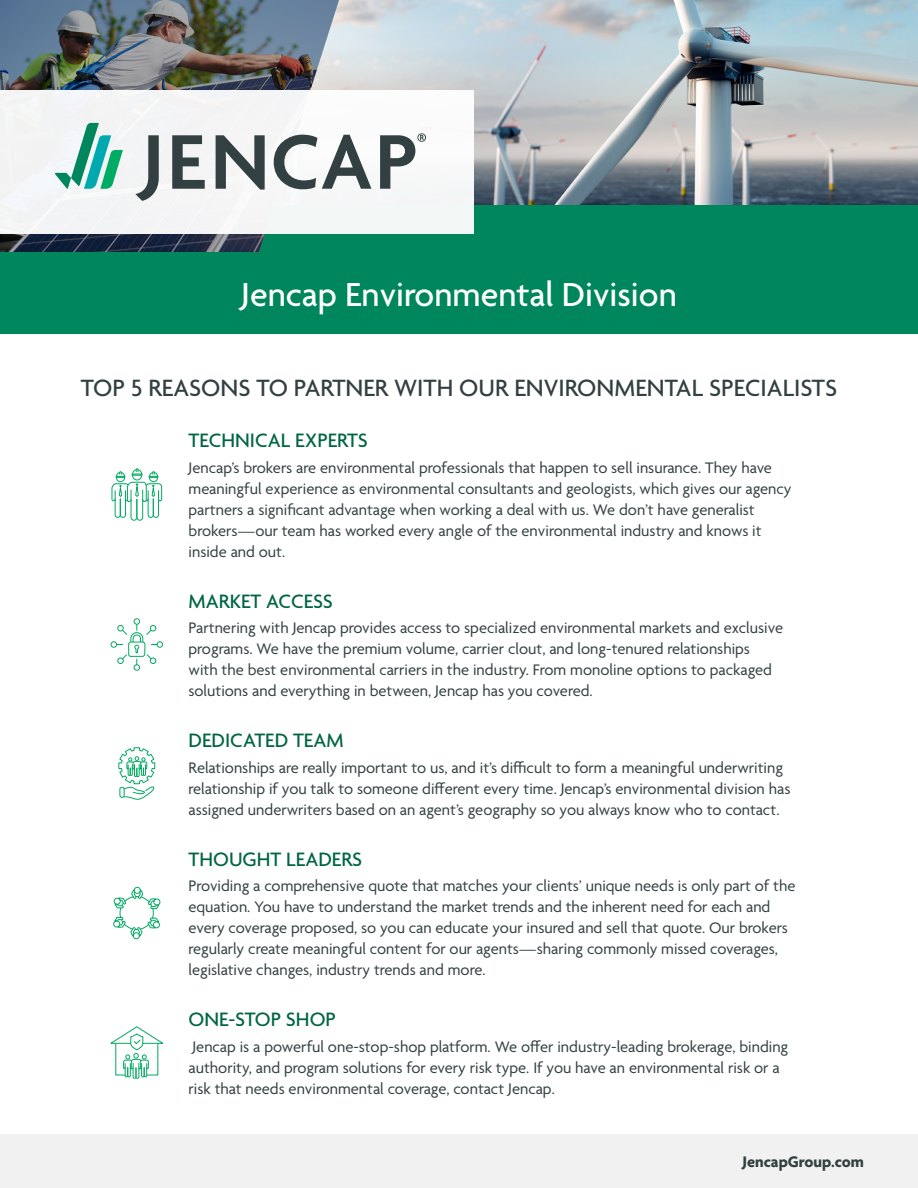
<style>
.page{position:relative;width:918px;height:1188px;background:#fff}
.page>*{position:absolute;margin:0;border:0;box-sizing:border-box;transform-origin:0 0}
.t1{font:500 36px "Agenda";color:#fff}
.t2{font:500 25.5px "Agenda";color:#334041}
.t3{font:500 21px "Agenda";color:#006545}
.t4{font:16.5px/21px "Agenda";color:#334041}
.t5{font:700 16.5px "Agenda";color:#334041}
</style>
<div class="page">
<img style="left:339px;top:0;width:579px;height:205px">
<div style="left:0;top:205px;width:918px;height:129px;background:#00865c"></div>
<img style="left:0;top:0;width:339px;height:252px">
<div style="left:0;top:90px;width:473px;height:144px;background:#f4f6f6"></div>
<svg style="left:55px;top:123px;width:68px;height:66px"></svg>
<svg style="left:135px;top:135px;width:24px;height:66px"></svg>
<svg style="left:172px;top:135px;width:33px;height:54px"></svg>
<svg style="left:216px;top:135px;width:49px;height:55px"></svg>
<svg style="left:274px;top:135px;width:97px;height:54px"></svg>
<svg style="left:380px;top:133px;width:46px;height:56px"></svg>
<div style="left:0;top:1134px;width:918px;height:54px;background:#f1f1f1"></div>
<svg style="left:112px;top:468px;width:50px;height:53px"></svg>
<div style="left:134px;top:618px;width:6px;height:7px;border:1px solid #00ab61;border-radius:50%"></div>
<div style="left:134px;top:664px;width:6px;height:7px;border:1px solid #00ab61;border-radius:50%"></div>
<div style="left:111px;top:641px;width:6px;height:7px;border:1px solid #00ab61;border-radius:50%"></div>
<div style="left:157px;top:641px;width:6px;height:7px;border:1px solid #00ab61;border-radius:50%"></div>
<svg style="left:117px;top:625px;width:40px;height:40px"></svg>
<svg style="left:118px;top:747px;width:37px;height:53px"></svg>
<div style="left:134px;top:887px;width:7px;height:7px;border:1px solid #00ab61;border-radius:50%"></div>
<div style="left:133px;top:932px;width:7px;height:7px;border:1px solid #00ab61;border-radius:50%"></div>
<div style="left:113px;top:921px;width:7px;height:6px;border:1px solid #00ab61;border-radius:50%"></div>
<svg style="left:114px;top:889px;width:46px;height:48px"></svg>
<svg style="left:110px;top:1026px;width:53px;height:53px"></svg>
<h1 class="t1" style="left:241px;top:275px;width:437px">Jencap Environmental Division</h1>
<h2 class="t2" style="left:81px;top:374px;width:758px">TOP 5 REASONS TO PARTNER WITH OUR ENVIRONMENTAL SPECIALISTS</h2>
<p class="t3" style="left:189px;top:429px;width:181px">TECHNICAL EXPERTS</p>
<p class="t4" style="left:189px;top:458px;width:605px">Jencap’s brokers are environmental professionals that happen to sell insurance. They have meaningful experience as environmental consultants and geologists, which gives our agency partners a significant advantage when working a deal with us. We don’t have generalist brokers—our team has worked every angle of the environmental industry and knows it inside and out.</p>
<p class="t3" style="left:189px;top:590px;width:146px">MARKET ACCESS</p>
<p class="t4" style="left:189px;top:619px;width:596px">Partnering with Jencap provides access to specialized environmental markets and exclusive programs. We have the premium volume, carrier clout, and long-tenured relationships with the best environmental carriers in the industry. From monoline options to packaged solutions and everything in between, Jencap has you covered.</p>
<p class="t3" style="left:189px;top:729px;width:157px">DEDICATED TEAM</p>
<p class="t4" style="left:189px;top:758px;width:603px">Relationships are really important to us, and it’s difficult to form a meaningful underwriting relationship if you talk to someone different every time. Jencap’s environmental division has assigned underwriters based on an agent’s geography so you always know who to contact.</p>
<p class="t3" style="left:189px;top:848px;width:175px">THOUGHT LEADERS</p>
<p class="t4" style="left:189px;top:877px;width:608px">Providing a comprehensive quote that matches your clients’ unique needs is only part of the equation. You have to understand the market trends and the inherent need for each and every coverage proposed, so you can educate your insured and sell that quote. Our brokers regularly create meaningful content for our agents—sharing commonly missed coverages, legislative changes, industry trends and more.</p>
<p class="t3" style="left:189px;top:1008px;width:149px">ONE-STOP SHOP</p>
<p class="t4" style="left:189px;top:1037px;width:601px">Jencap is a powerful one-stop-shop platform. We offer industry-leading brokerage, binding authority, and program solutions for every risk type. If you have an environmental risk or a risk that needs environmental coverage, contact Jencap.</p>
<p class="t5" style="left:742px;top:1153px;width:123px">JencapGroup.com</p>
</div>
